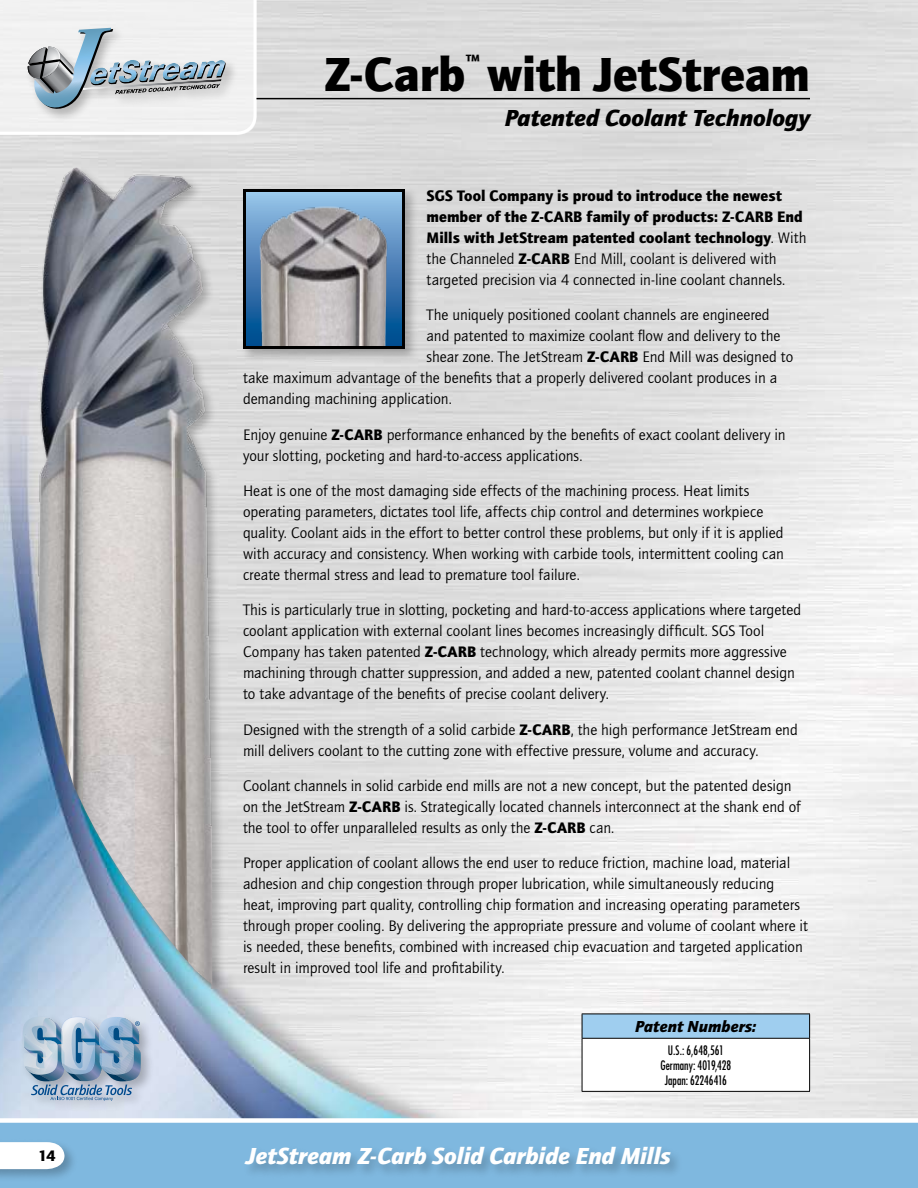
<style>
.page{position:relative;width:918px;height:1188px;background:#fff}
.page>*{position:absolute;margin:0;border:0;box-sizing:border-box;transform-origin:0 0}
.t1{font:900 49.5px "Quay Sans";letter-spacing:-.01em;color:#000}
.t2{font:italic 900 24px "Quay Sans";color:#fff}
.t3{font:italic 900 24px "Quay Sans";color:#000}
.t4{font:900 17.55px "Quay Sans";color:#000}
.t5{font:italic 900 16.5px "Quay Sans";letter-spacing:.005em;color:#000}
.t6{font:15.75px/21px "Quay Sans";color:#000}
.t7{font:900 15.75px/21px "Quay Sans";letter-spacing:.005em;color:#000}
.t8{font:condensed 12.75px/15.3px "Futura";letter-spacing:.005em;color:#000;text-align:center;scale:.9 1}
.s1{font-weight:400}
.s2{font-weight:900}
</style>
<div class="page">
<img style="left:0;top:0;width:918px;height:1118px">
<div style="left:0;top:1120px;width:918px;height:68px;background:#7fb8df"></div>
<div style="left:19px;top:1013px;width:136px;height:102px;background:#000;opacity:.25"></div>
<svg style="left:23px;top:1017px;width:118px;height:84px;background:#94aec7"></svg>
<div style="left:242px;top:1143px;width:443px;height:37px;background:#000;opacity:.25"></div>
<div style="left:0;top:1139px;width:79px;height:45px;background:#000;opacity:.25"></div>
<svg style="left:0;top:1142px;width:64px;height:27px;background:#f7f9fb"></svg>
<div style="left:0;top:1118px;width:918px;height:5px;background:#fff"></div>
<svg style="left:0;top:0;width:256px;height:135px"></svg>
<hr style="left:256px;top:98px;width:554px;height:1px;background:#000">
<div style="left:582px;top:1014px;width:228px;height:24px;background:#9fceef"></div>
<div style="left:582px;top:1038px;width:228px;height:53px;background:#fff"></div>
<hr style="left:582px;top:1014px;width:228px;height:1px;background:#000">
<svg style="left:582px;top:1014px;width:1px;height:24px"></svg>
<svg style="left:809px;top:1014px;width:1px;height:24px"></svg>
<hr style="left:582px;top:1038px;width:228px;height:1px;background:#000">
<hr style="left:582px;top:1039px;width:1px;height:52px;background:#000">
<hr style="left:809px;top:1039px;width:1px;height:52px;background:#000">
<hr style="left:582px;top:1091px;width:228px;height:1px;background:#000">
<div style="left:34px;top:164px;width:194px;height:834px;background:#000;opacity:.25"></div>
<img style="left:33px;top:167px;width:179px;height:818px">
<div style="left:239px;top:185px;width:181px;height:179px;background:#000;opacity:.25"></div>
<div style="left:244px;top:190px;width:160px;height:158px;background:linear-gradient(to bottom,#9cc2e7,#004389)"></div>
<img style="left:260px;top:206px;width:128px;height:139px">
<div style="left:243px;top:189px;width:162px;height:160px;border:3px solid #000"></div>
<p class="t4" style="left:466px;top:50px;width:15px">™</p>
<h1 class="t1" style="left:324px;top:45px;width:487px">Z-Carb with JetStream</h1>
<h2 class="t3" style="left:505px;top:104px;width:307px">Patented Coolant Technology</h2>
<p class="t7" style="left:427px;top:185px;width:381px">SGS Tool Company is proud to introduce the newest member of the Z-CARB family of products: Z-CARB End Mills with JetStream patented coolant technology<span class="s1">. With the Channeled</span> Z-CARB <span class="s1">End Mill, coolant is delivered with targeted precision via 4 connected in-line coolant channels.</span></p>
<p class="t6" style="left:427px;top:305px;width:345px">The uniquely positioned coolant channels are engineered</p>
<p class="t6" style="left:427px;top:326px;width:355px">and patented to maximize coolant flow and delivery to the</p>
<p class="t6" style="left:427px;top:347px;width:368px">shear zone. The JetStream <span class="s2">Z-CARB</span> End Mill was designed to</p>
<p class="t6" style="left:243px;top:368px;width:536px">take maximum advantage of the benefits that a properly delivered coolant produces in a</p>
<p class="t6" style="left:243px;top:389px;width:210px">demanding machining application.</p>
<p class="t6" style="left:243px;top:424px;width:544px">Enjoy genuine <span class="s2">Z-CARB</span> performance enhanced by the benefits of exact coolant delivery in your slotting, pocketing and hard-to-access applications.</p>
<p class="t6" style="left:243px;top:480px;width:542px">Heat is one of the most damaging side effects of the machining process. Heat limits operating parameters, dictates tool life, affects chip control and determines workpiece quality. Coolant aids in the effort to better control these problems, but only if it is applied with accuracy and consistency. When working with carbide tools, intermittent cooling can create thermal stress and lead to premature tool failure.</p>
<p class="t6" style="left:243px;top:600px;width:560px">This is particularly true in slotting, pocketing and hard-to-access applications where targeted coolant application with external coolant lines becomes increasingly difficult. SGS Tool Company has taken patented <span class="s2">Z-CARB</span> technology, which already permits more aggressive machining through chatter suppression, and added a new, patented coolant channel design to take advantage of the benefits of precise coolant delivery.</p>
<p class="t6" style="left:243px;top:719px;width:556px">Designed with the strength of a solid carbide <span class="s2">Z-CARB</span>, the high performance JetStream end mill delivers coolant to the cutting zone with effective pressure, volume and accuracy.</p>
<p class="t6" style="left:243px;top:776px;width:559px">Coolant channels in solid carbide end mills are not a new concept, but the patented design on the JetStream <span class="s2">Z-CARB</span> is. Strategically located channels interconnect at the shank end of the tool to offer unparalleled results as only the <span class="s2">Z-CARB</span> can.</p>
<p class="t6" style="left:243px;top:853px;width:567px">Proper application of coolant allows the end user to reduce friction, machine load, material adhesion and chip congestion through proper lubrication, while simultaneously reducing heat, improving part quality, controlling chip formation and increasing operating parameters through proper cooling. By delivering the appropriate pressure and volume of coolant where it is needed, these benefits, combined with increased chip evacuation and targeted application result in improved tool life and profitability.</p>
<p class="t5" style="left:635px;top:1017px;width:123px">Patent Numbers:</p>
<p class="t8" style="left:660px;top:1042px;width:80px">U.S.: 6,648,561<br>Germany: 4019,428<br>Japan: 62246416</p>
<p class="t7" style="left:38px;top:1146px;width:18px">14</p>
<h2 class="t2" style="left:246px;top:1142px;width:426px">JetStream Z-Carb Solid Carbide End Mills</h2>
</div>
